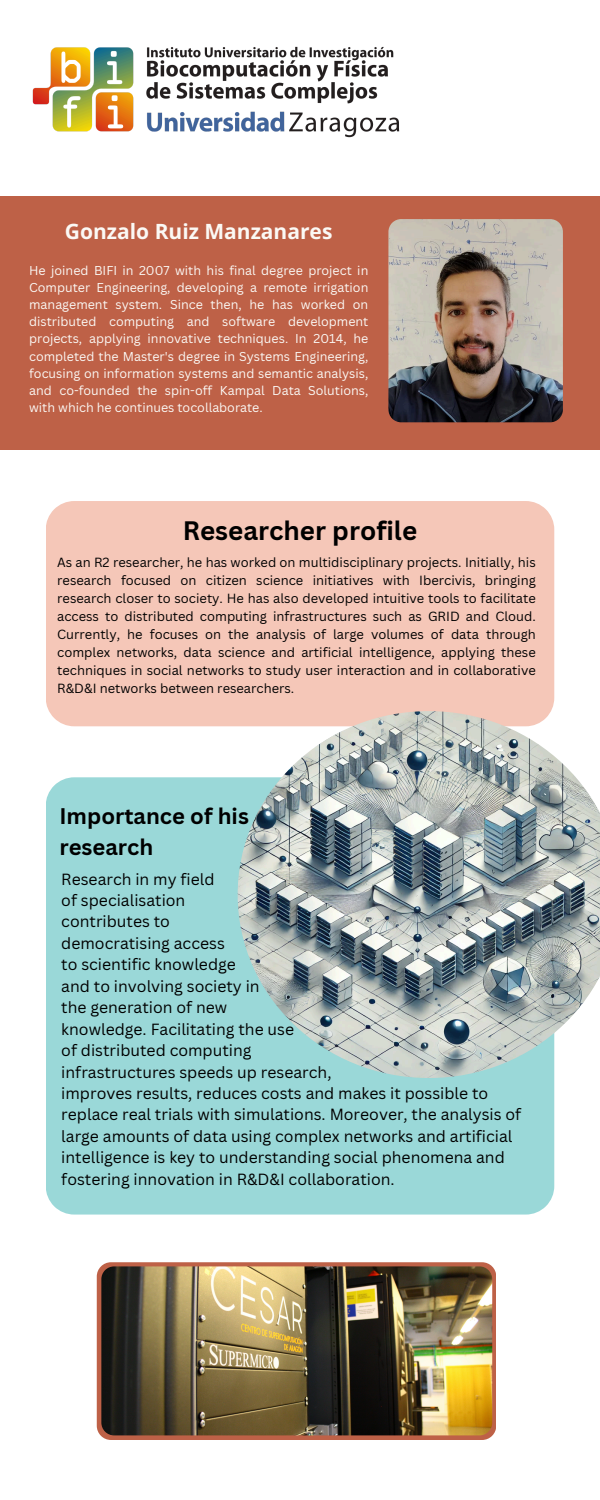
<style>
.page{position:relative;width:600px;height:1500px;background:#fff}
.page>*{position:absolute;margin:0;border:0;box-sizing:border-box;transform-origin:0 0}
.t1{font:700 26px "Canva Sans";color:#000}
.t2{font:700 22px/30.8px "Canva Sans";color:#000}
.t3{font:700 21px "Open Sans";color:#fbf9f5}
.t4{font:15.8px/21.4px "Canva Sans";color:#000}
.t5{font:12.9px/18px "Canva Sans";color:#000;text-align:justify}
.t6{font:12.5px/17.1px "Canva Sans";color:#fbf9f5;text-align:justify}
</style>
<div class="page">
<img style="left:32px;top:46px;width:368px;height:92px">
<div style="left:0;top:197px;width:600px;height:253px;background:#be6147"></div>
<img style="left:388px;top:219px;width:175px;height:203px">
<div style="left:97px;top:1262px;width:399px;height:178px;background:#be6147;border-radius:14px"></div>
<img style="left:101px;top:1266px;width:391px;height:169px">
<div style="left:46px;top:501px;width:508px;height:225px;background:#f5c7b8"></div>
<div style="left:46px;top:777px;width:508px;height:438px;background:#9ad8d8"></div>
<img style="left:238px;top:711px;width:362px;height:367px">
<p class="t3" style="left:65px;top:216px;width:269px">Gonzalo Ruiz Manzanares</p>
<p class="t6" style="left:29px;top:262px;width:341px">He joined BIFI in 2007 with his final degree project in Computer Engineering, developing a remote irrigation management system. Since then, he has worked on distributed computing and software development projects, applying innovative techniques. In 2014, he completed the Master's degree in Systems Engineering, focusing on information systems and semantic analysis, and co-founded the spin-off Kampal Data Solutions, with which he continues tocollaborate.</p>
<p class="t1" style="left:183px;top:512px;width:236px">Researcher profile</p>
<h2 class="t5" style="left:57px;top:553px;width:480px">As an R2 researcher, he has worked on multidisciplinary projects. Initially, his research focused on citizen science initiatives with Ibercivis, bringing research closer to society. He has also developed intuitive tools to facilitate access to distributed computing infrastructures such as GRID and Cloud.<br>Currently, he focuses on the analysis of large volumes of data through complex networks, data science and artificial intelligence, applying these techniques in social networks to study user interaction and in collaborative R&amp;D&amp;I networks between researchers.</h2>
<h1 class="t2" style="left:59px;top:800px;width:191px">Importance of his research</h1>
<h3 class="t4" style="left:61px;top:868px;width:461px">Research in my field<br>of specialisation<br>contributes to<br>democratising access<br>to scientific knowledge<br>and to involving society in<br>the generation of new<br>knowledge. Facilitating the use<br>of distributed computing<br>infrastructures speeds up research,<br>improves results, reduces costs and makes it possible to replace real trials with simulations. Moreover, the analysis of large amounts of data using complex networks and artificial intelligence is key to understanding social phenomena and fostering innovation in R&amp;D&amp;I collaboration.</h3>
</div>
